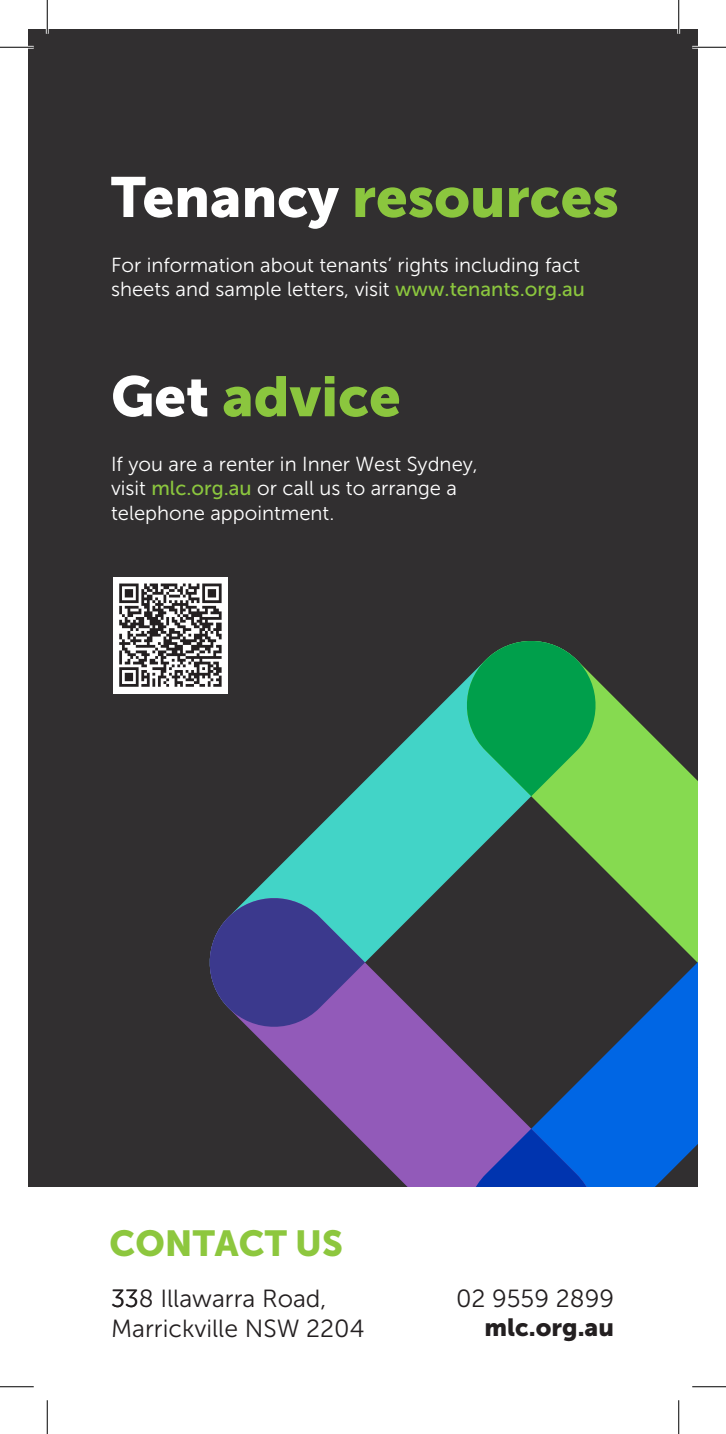
<style>
.page{position:relative;width:726px;height:1434px;background:#fff}
.page>*{position:absolute;margin:0;border:0;box-sizing:border-box;transform-origin:0 0}
.t1{font:56.25px "Museo Sans 900";color:#8bc63e}
.t2{font:36px "Museo Sans 900";color:#8dc73e}
.t3{font:24.75px/29.7px "Museo Sans 300";color:#231f20}
.t4{font:24.75px "Museo Sans 900";color:#231f20}
.t5{font:20.25px/24.3px "Museo Sans 300";color:#fff}
.s1{color:#fff}
.s2{font-family:"Museo Sans 500";color:#8bc63e}
</style>
<div class="page">
<div style="left:28px;top:29px;width:670px;height:1377px;background:#312f30"></div>
<svg style="left:210px;top:641px;width:251px;height:251px"></svg>
<svg style="left:461px;top:685px;width:236px;height:207px;fill:#86da50"></svg>
<svg style="left:461px;top:641px;width:141px;height:155px;background:#20a359"></svg>
<svg style="left:602px;top:892px;width:95px;height:295px;fill:#0066e4"></svg>
<svg style="left:254px;top:892px;width:348px;height:295px"></svg>
<svg style="left:210px;top:892px;width:155px;height:141px;background:#465090"></svg>
<svg style="left:461px;top:1129px;width:141px;height:58px;background:#2a4dc1"></svg>
<div style="left:28px;top:1187px;width:670px;height:219px;background:#fff"></div>
<hr style="left:0;top:46px;width:34px;height:3px;background:#fff">
<hr style="left:692px;top:46px;width:34px;height:3px;background:#fff">
<hr style="left:46px;top:0;width:3px;height:34px;background:#fff">
<hr style="left:677px;top:0;width:3px;height:34px;background:#fff">
<hr style="left:0;top:47px;width:34px;height:1px;background:#000">
<hr style="left:692px;top:47px;width:34px;height:1px;background:#000">
<hr style="left:0;top:1386px;width:34px;height:1px;background:#000">
<hr style="left:692px;top:1386px;width:34px;height:1px;background:#000">
<hr style="left:47px;top:0;width:1px;height:34px;background:#000">
<hr style="left:47px;top:1400px;width:1px;height:34px;background:#000">
<hr style="left:678px;top:0;width:1px;height:34px;background:#000">
<hr style="left:678px;top:1400px;width:1px;height:34px;background:#000">
<img style="left:113px;top:578px;width:114px;height:115px">
<p class="t1" style="left:111px;top:165px;width:509px"><span class="s1">Tenancy</span> resources</p>
<p class="t5" style="left:111px;top:253px;width:475px">For information about tenants’ rights including fact sheets and sample letters, visit <span class="s2">www.tenants.org.au</span></p>
<p class="t1" style="left:111px;top:365px;width:291px"><span class="s1">Get</span> advice</p>
<p class="t5" style="left:111px;top:452px;width:368px">If you are a renter in Inner West Sydney, visit <span class="s2">mlc.org.au</span> or call us to arrange a telephone appointment.</p>
<h2 class="t2" style="left:110px;top:1222px;width:235px">CONTACT US</h2>
<p class="t3" style="left:111px;top:1284px;width:255px">338 Illawarra Road,<br>Marrickville NSW 2204</p>
<p class="t3" style="left:456px;top:1284px;width:160px">02 9559 2899</p>
<p class="t4" style="left:484px;top:1313px;width:131px">mlc.org.au</p>
</div>
